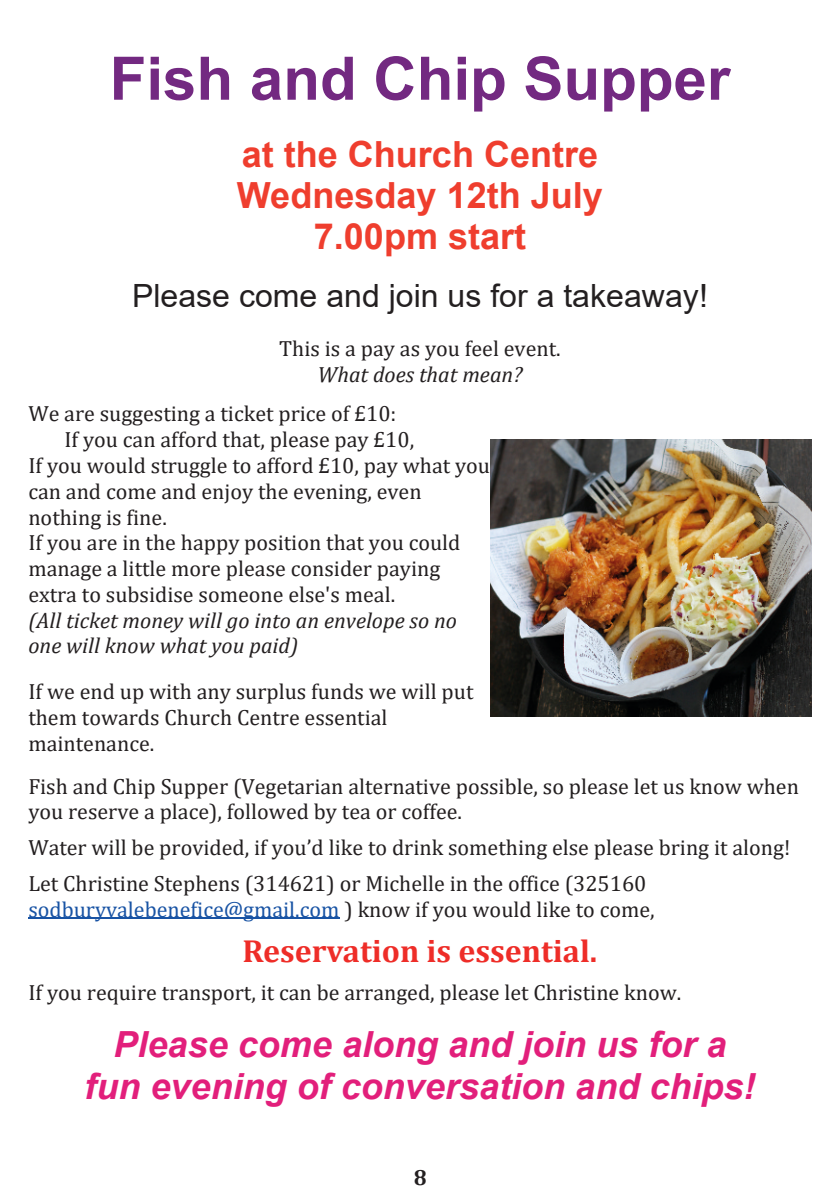
<style>
.page{position:relative;width:840px;height:1191px;background:#fff}
.page>*{position:absolute;margin:0;border:0;box-sizing:border-box;transform-origin:0 0}
.t1{font:700 60px "Arial";color:#732981}
.t2{font:italic 700 36px/41.2px "Arial";color:#e21f7b;text-align:center}
.t3{font:700 36px/41.2px "Arial";color:#ef3e2e;text-align:center}
.t4{font:32px "Arial";color:#231f20}
.t5{font:700 32px "Cambria";color:#ee2d28}
.t6{font:22px/25.8px "Cambria";color:#231f20}
.t7{font:italic 22px/25.8px "Cambria";color:#231f20}
.t8{font:22px "Cambria";color:#1853a4}
.t9{font:700 22px "Cambria";color:#231f20}
.s1{color:#231f20}
</style>
<div class="page">
<hr style="left:28px;top:917px;width:311px;height:1px;background:#1853a4">
<img style="left:490px;top:439px;width:321px;height:277px">
<h1 class="t1" style="left:110px;top:56px;width:621px">Fish and Chip Supper</h1>
<h2 class="t3" style="left:237px;top:137px;width:367px">at the Church Centre<br>Wednesday 12th July<br>7.00pm start</h2>
<h3 class="t4" style="left:132px;top:284px;width:577px">Please come and join us for a takeaway!</h3>
<p class="t6" style="left:279px;top:337px;width:283px">This is a pay as you feel event.</p>
<p class="t7" style="left:317px;top:362px;width:206px">What does that mean?</p>
<p class="t6" style="left:28px;top:402px;width:369px">We are suggesting a ticket price of £10:</p>
<p class="t6" style="left:64px;top:428px;width:351px">If you can afford that, please pay £10,</p>
<p class="t6" style="left:28px;top:454px;width:463px">If you would struggle to afford £10, pay what you</p>
<p class="t6" style="left:28px;top:480px;width:394px">can and come and enjoy the evening, even</p>
<p class="t6" style="left:28px;top:505px;width:140px">nothing is fine.</p>
<p class="t6" style="left:28px;top:531px;width:433px">If you are in the happy position that you could</p>
<p class="t6" style="left:28px;top:557px;width:413px">manage a little more please consider paying</p>
<p class="t6" style="left:28px;top:583px;width:368px">extra to subsidise someone else's meal.</p>
<p class="t7" style="left:28px;top:608px;width:430px">(All ticket money will go into an envelope so no one will know what you paid)</p>
<p class="t6" style="left:28px;top:680px;width:446px">If we end up with any surplus funds we will put them towards Church Centre essential maintenance.</p>
<p class="t6" style="left:28px;top:774px;width:771px">Fish and Chip Supper (Vegetarian alternative possible, so please let us know when you reserve a place), followed by tea or coffee.</p>
<p class="t6" style="left:28px;top:831px;width:763px;line-height:35.8px">Water will be provided, if you’d like to drink something else please bring it along!<br>Let Christine Stephens (314621) or Michelle in the office (325160</p>
<p class="t8" style="left:28px;top:899px;width:627px">sodburyvalebenefice@gmail.com <span class="s1">) know if you would like to come,</span></p>
<h3 class="t5" style="left:242px;top:937px;width:356px">Reservation is essential.</h3>
<p class="t6" style="left:28px;top:980px;width:654px">If you require transport, it can be arranged, please let Christine know.</p>
<h2 class="t2" style="left:84px;top:1027px;width:672px">Please come along and join us for a fun evening of conversation and chips!</h2>
<p class="t9" style="left:413px;top:1167px;width:15px">8</p>
</div>
